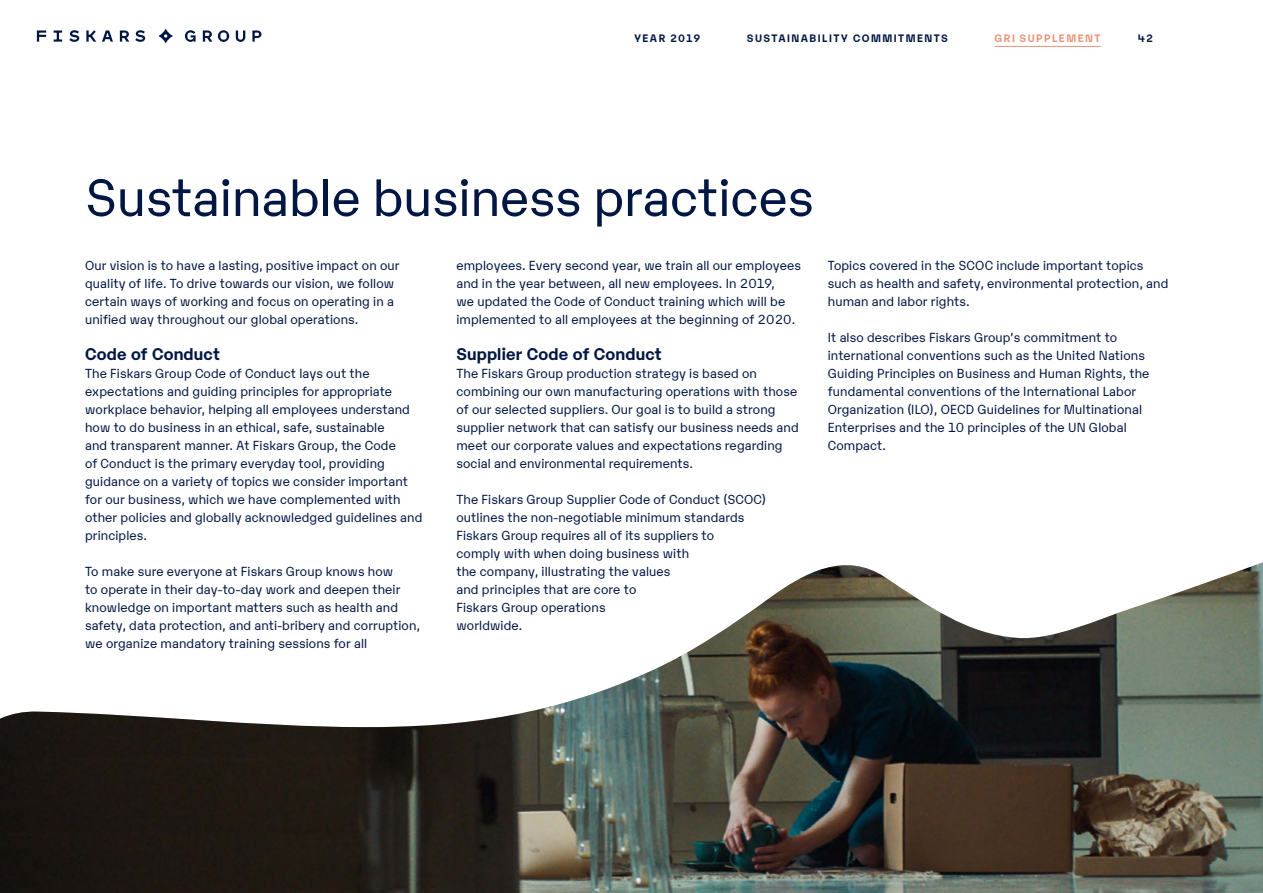
<style>
.page{position:relative;width:1263px;height:893px;background:#fff}
.page>*{position:absolute;margin:0;border:0;box-sizing:border-box;transform-origin:0 0}
.t1{font:51px "Karelia";color:#001643}
.t2{font:700 16.5px "Karelia";letter-spacing:.01em;color:#001643}
.t3{font:12.75px/18px "Karelia";letter-spacing:.01em;color:#001643}
.t4{font:700 10.5px "Karelia";letter-spacing:.14em;color:#001643}
.t5{font:700 10.5px "Karelia";letter-spacing:.14em;color:#ea947a}
.t6{font:700 10.5px "Karelia";letter-spacing:.12em;color:#001643}
</style>
<div class="page">
<img style="left:0;top:562px;width:1263px;height:331px">
<svg style="left:37px;top:29px;width:224px;height:14px"></svg>
<hr style="left:994px;top:46px;width:107px;height:1px;background:#ea947a">
<p class="t6" style="left:634px;top:30px;width:67px">YEAR 2019</p>
<p class="t4" style="left:747px;top:30px;width:202px">SUSTAINABILITY COMMITMENTS</p>
<p class="t5" style="left:994px;top:30px;width:107px">GRI SUPPLEMENT</p>
<p class="t4" style="left:1138px;top:30px;width:17px">42</p>
<h1 class="t1" style="left:85px;top:161px;width:730px">Sustainable business practices</h1>
<p class="t3" style="left:85px;top:255px;width:316px">Our vision is to have a lasting, positive impact on our quality of life. To drive towards our vision, we follow certain ways of working and focus on operating in a unified way throughout our global operations.</p>
<p class="t2" style="left:85px;top:342px;width:136px">Code of Conduct</p>
<p class="t3" style="left:85px;top:363px;width:339px">The Fiskars Group Code of Conduct lays out the expectations and guiding principles for appropriate workplace behavior, helping all employees understand how to do business in an ethical, safe, sustainable<br>and transparent manner. At Fiskars Group, the Code<br>of Conduct is the primary everyday tool, providing guidance on a variety of topics we consider important for our business, which we have complemented with other policies and globally acknowledged guidelines and principles.</p>
<p class="t3" style="left:85px;top:562px;width:336px">To make sure everyone at Fiskars Group knows how<br>to operate in their day-to-day work and deepen their knowledge on important matters such as health and safety, data protection, and anti-bribery and corruption, we organize mandatory training sessions for all</p>
<p class="t3" style="left:456px;top:256px;width:346px">employees. Every second year, we train all our employees and in the year between, all new employees. In 2019,<br>we updated the Code of Conduct training which will be implemented to all employees at the beginning of 2020.</p>
<p class="t2" style="left:456px;top:342px;width:207px">Supplier Code of Conduct</p>
<p class="t3" style="left:456px;top:363px;width:344px">The Fiskars Group production strategy is based on combining our own manufacturing operations with those of our selected suppliers. Our goal is to build a strong supplier network that can satisfy our business needs and meet our corporate values and expectations regarding social and environmental requirements.</p>
<p class="t3" style="left:456px;top:490px;width:311px">The Fiskars Group Supplier Code of Conduct (SCOC) outlines the non-negotiable minimum standards Fiskars Group requires all of its suppliers to<br>comply with when doing business with<br>the company, illustrating the values<br>and principles that are core to<br>Fiskars Group operations<br>worldwide.</p>
<p class="t3" style="left:828px;top:255px;width:342px">Topics covered in the SCOC include important topics such as health and safety, environmental protection, and human and labor rights.</p>
<p class="t3" style="left:828px;top:328px;width:323px">It also describes Fiskars Group’s commitment to international conventions such as the United Nations Guiding Principles on Business and Human Rights, the fundamental conventions of the International Labor Organization (ILO), OECD Guidelines for Multinational Enterprises and the 10 principles of the UN Global Compact.</p>
</div>
